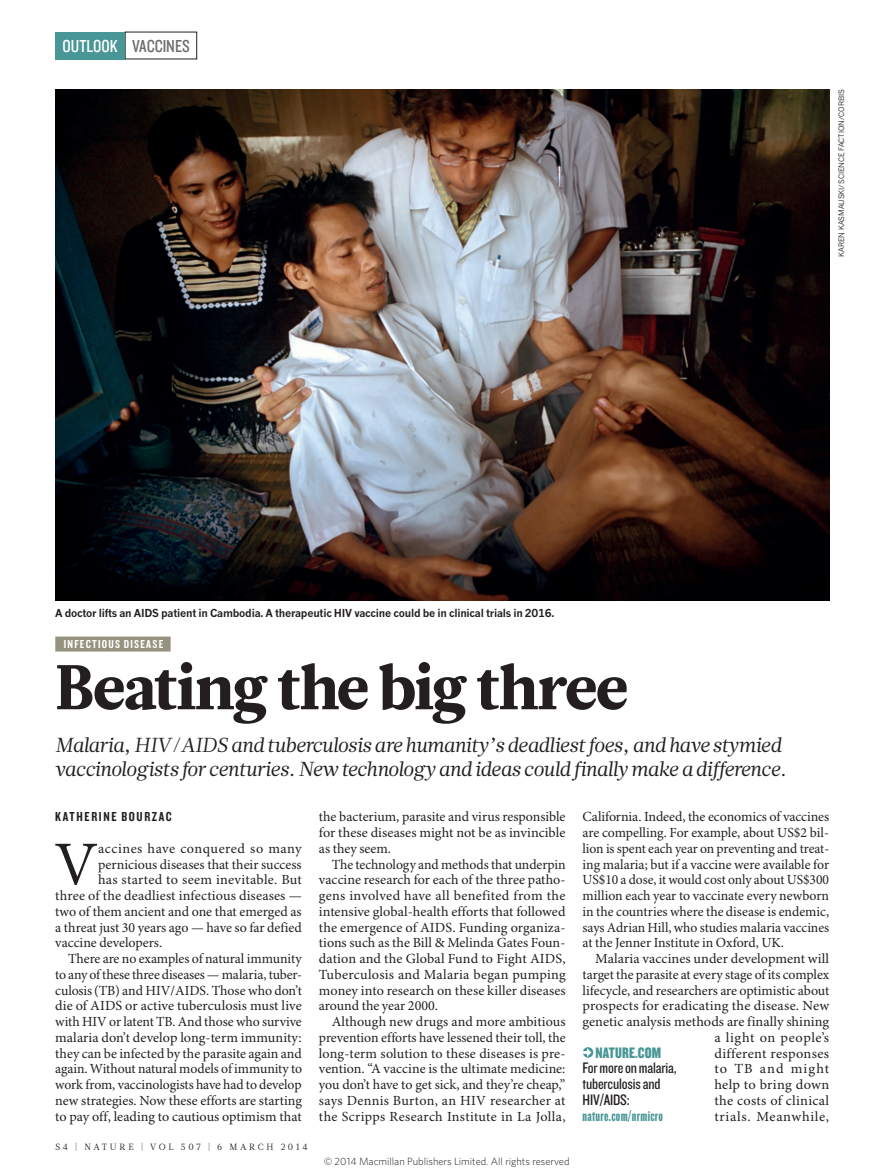
<style>
.page{position:relative;width:893px;height:1174px;background:#fff}
.page>*{position:absolute;margin:0;border:0;box-sizing:border-box;transform-origin:0 0}
.OUTLOOK_HEAD_42{font:900 63px "Glosa Math";letter-spacing:-.02em;color:#231f20}
.BODY_DROP_CAP{font:62.4px "Minion Pro";color:#231f20}
.OUTLOOK_INTRO{font:italic 20.25px/23.7px "Glosa Math";color:#231f20}
.t1{font:18px "Knockout 29 Junior Ltweight";color:#6c6d70}
.t2{font:18px "Knockout 29 Junior Ltweight";color:#fff}
.WEB_BOX_TEXT{font:15.75px/15.8px "Knockout 29 Junior Ltweight";letter-spacing:-.01em;color:#231f20}
.WEB_BOX_NATURE{font:15.75px "Knockout 69 Full Liteweight";letter-spacing:.01em;color:#499696}
.WEB_BOX_TEXT-2{font:15px "Knockout 68 Full Featherwt";letter-spacing:.02em;color:#499696}
.BODY_INDENT{font:13.95px/15.8px "Minion Pro";letter-spacing:.005em;color:#231f20;text-align:justify}
.BODY_DROP_CAP-2{font:13.95px "Minion Pro";letter-spacing:.005em;color:#231f20}
.BODY_DROP_CAP-3{font:13.95px "Minion Pro";letter-spacing:.035em;color:#231f20}
.AUTHOR_BYLINE{font:13.5px "Knockout 49 Liteweight";letter-spacing:.12em;color:#231f20}
.SUBJECT_STRAP{font:12px "Knockout 49 Liteweight";letter-spacing:.1em;color:#fff}
.PIC_CAPTION{font:700 10.8px "News Gothic MTOT";letter-spacing:-.02em;color:#231f20}
.t3{font:300 10.5px "Whitney";color:#1d1d1b}
.t4{font:9px "Glosa Math";letter-spacing:.3em;color:#231f20}
.PIC_CREDIT{font:7.5px "News Gothic MTOT";color:#231f20}
</style>
<div class="page">
<svg style="left:583px;top:1047px;width:10px;height:10px"></svg>
<svg style="left:583px;top:1048px;width:8px;height:8px"></svg>
<div style="left:55px;top:636px;width:116px;height:15px;background:#95937f"></div>
<img style="left:55px;top:89px;width:774px;height:512px">
<div style="left:55px;top:32px;width:70px;height:27px;background:#499696"></div>
<p class="t2" style="left:63px;top:34px;width:57px">OUTLOOK</p>
<p class="t1" style="left:132px;top:34px;width:59px">VACCINES</p>
<p class="PIC_CREDIT" style="left:837px;top:257px;width:169px;rotate:-90deg">KAREN KASMAUSKI/SCIENCE FACTION/CORBIS</p>
<p class="PIC_CAPTION" style="left:55px;top:606px;width:501px">A doctor lifts an AIDS patient in Cambodia. A therapeutic HIV vaccine could be in clinical trials in 2016.</p>
<p class="SUBJECT_STRAP" style="left:64px;top:636px;width:101px">INFECTIOUS DISEASE</p>
<p class="OUTLOOK_HEAD_42" style="left:55px;top:646px;width:574px">Beating the big three</p>
<p class="OUTLOOK_INTRO" style="left:55px;top:733px;width:733px">Malaria, HIV/AIDS and tuberculosis are humanity’s deadliest foes, and have stymied vaccinologists for centuries. New technology and ideas could finally make a difference.</p>
<p class="AUTHOR_BYLINE" style="left:55px;top:808px;width:118px">KATHERINE BOURZAC</p>
<p class="BODY_DROP_CAP" style="left:54px;top:827px;width:45px">V</p>
<p class="BODY_DROP_CAP-3" style="left:98px;top:840px;width:205px">accines have conquered so many</p>
<p class="BODY_DROP_CAP-2" style="left:98px;top:855px;width:205px">pernicious diseases that their success</p>
<p class="BODY_DROP_CAP-2" style="left:98px;top:871px;width:205px">has started to seem inevitable. But</p>
<p class="BODY_DROP_CAP-2" style="left:55px;top:887px;width:248px">three of the deadliest infectious diseases —</p>
<p class="BODY_DROP_CAP-2" style="left:55px;top:903px;width:248px">two of them ancient and one that emerged as</p>
<p class="BODY_DROP_CAP-2" style="left:55px;top:918px;width:248px">a threat just 30 years ago — have so far defied</p>
<p class="BODY_DROP_CAP-2" style="left:55px;top:934px;width:108px">vaccine developers.</p>
<p class="BODY_INDENT" style="left:55px;top:951px;width:248px;text-indent:13px">There are no examples of natural immunity to any of these three diseases — malaria, tuber&shy;culosis (TB) and HIV/AIDS. Those who don’t die of AIDS or active tuberculosis must live with HIV or latent TB. And those who survive malaria don’t develop long-term immunity: they can be infected by the parasite again and again. Without natural models of immunity to work from, vaccinologists have had to develop new strategies. Now these efforts are starting to pay off, leading to cautious optimism that</p>
<p class="t4" style="left:55px;top:1141px;width:254px">S4 | NATURE | VOL 507 | 6 MARCH 2014</p>
<p class="BODY_INDENT" style="left:319px;top:809px;width:248px">the bacterium, parasite and virus responsible for these diseases might not be as invincible as they seem.</p>
<p class="BODY_INDENT" style="left:319px;top:857px;width:248px;text-indent:13px">The technology and methods that underpin vaccine research for each of the three patho&shy;gens involved have all benefited from the intensive global-health efforts that followed the emergence of AIDS. Funding organiza&shy;tions such as the Bill &amp; Melinda Gates Foun&shy;dation and the Global Fund to Fight AIDS, Tuberculosis and Malaria began pumping money into research on these killer diseases around the year 2000.</p>
<p class="BODY_INDENT" style="left:319px;top:1014px;width:248px;text-indent:13px">Although new drugs and more ambitious prevention efforts have lessened their toll, the long-term solution to these diseases is pre&shy;vention. “A vaccine is the ultimate medicine: you don’t have to get sick, and they’re cheap,” says Dennis Burton, an HIV researcher at the Scripps Research Institute in La Jolla,</p>
<p class="t3" style="left:324px;top:1154px;width:247px">© 2014 Macmillan Publishers Limited. All rights reserved</p>
<p class="BODY_INDENT" style="left:583px;top:809px;width:248px">California. Indeed, the economics of vaccines are compelling. For example, about US$2 bil&shy;lion is spent each year on preventing and treat&shy;ing malaria; but if a vaccine were available for US$10 a dose, it would cost only about US$300 million each year to vaccinate every newborn in the countries where the disease is endemic, says Adrian Hill, who studies malaria vaccines at the Jenner Institute in Oxford, UK.</p>
<p class="BODY_INDENT" style="left:583px;top:951px;width:248px;text-align:right">Malaria vaccines under development will target the parasite at every stage of its complex lifecycle, and researchers are optimistic about prospects for eradicating the disease. New genetic analysis methods are finally shining a light on people’s<br>different responses<br>to TB and might<br>help to bring down<br>the costs of clinical<br>trials. Meanwhile,</p>
<p class="WEB_BOX_NATURE" style="left:595px;top:1042px;width:67px">NATURE.COM</p>
<p class="WEB_BOX_TEXT" style="left:583px;top:1059px;width:96px">For more on malaria, tuberculosis and<br>HIV/AIDS:</p>
<p class="WEB_BOX_TEXT-2" style="left:583px;top:1106px;width:82px">nature.com/nrmicro</p>
</div>
